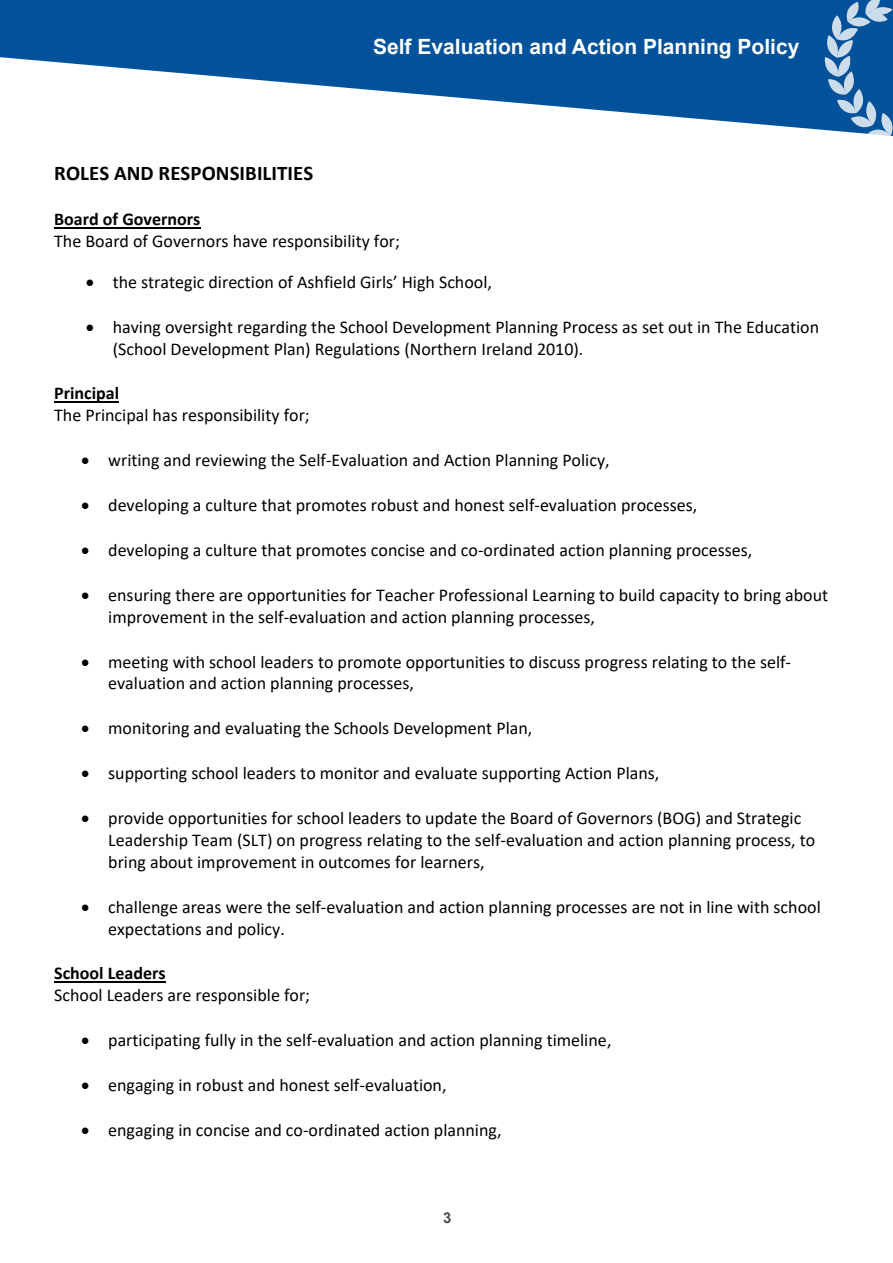
<style>
.page{position:relative;width:893px;height:1263px;background:#fff}
.page>*{position:absolute;margin:0;border:0;box-sizing:border-box;transform-origin:0 0}
.t1{font:700 21px "Arial";color:#fff}
.t2{font:700 20.85px "Calibri";color:#000}
.t3{font:18px/21.9px "Calibri";color:#000}
.t4{font:700 15px "Arial";color:#505052}
.s1{font-weight:700}
</style>
<div class="page">
<svg style="left:0;top:0;width:823px;height:130px;fill:#01529a"></svg>
<svg style="left:823px;top:0;width:70px;height:136px;background:#407db3"></svg>
<hr style="left:54px;top:227px;width:146px;height:1px;background:#000">
<hr style="left:54px;top:401px;width:65px;height:1px;background:#000">
<hr style="left:54px;top:981px;width:111px;height:1px;background:#000">
<p class="t1" style="left:373px;top:33px;width:428px">Self Evaluation and Action Planning Policy</p>
<p class="t2" style="left:54px;top:158px;width:260px">ROLES AND RESPONSIBILITIES</p>
<p class="t3" style="left:54px;top:208px;width:347px"><span class="s1">Board of Governors<br></span>The Board of Governors have responsibility for;</p>
<p class="t3" style="left:86px;top:271px;width:408px">• the strategic direction of Ashfield Girls’ High School,</p>
<p class="t3" style="left:113px;top:316px;width:708px;text-indent:-27px">• having oversight regarding the School Development Planning Process as set out in The Education (School Development Plan) Regulations (Northern Ireland 2010).</p>
<p class="t3" style="left:54px;top:382px;width:257px"><span class="s1">Principal<br></span>The Principal has responsibility for;</p>
<p class="t3" style="left:81px;top:448px;width:530px">• writing and reviewing the Self-Evaluation and Action Planning Policy,</p>
<p class="t3" style="left:81px;top:493px;width:618px">• developing a culture that promotes robust and honest self-evaluation processes,</p>
<p class="t3" style="left:81px;top:538px;width:673px">• developing a culture that promotes concise and co-ordinated action planning processes,</p>
<p class="t3" style="left:108px;top:583px;width:721px;text-indent:-27px">• ensuring there are opportunities for Teacher Professional Learning to build capacity to bring about improvement in the self-evaluation and action planning processes,</p>
<p class="t3" style="left:108px;top:650px;width:684px;text-indent:-27px">• meeting with school leaders to promote opportunities to discuss progress relating to the self&shy;evaluation and action planning processes,</p>
<p class="t3" style="left:81px;top:717px;width:453px">• monitoring and evaluating the Schools Development Plan,</p>
<p class="t3" style="left:81px;top:762px;width:580px">• supporting school leaders to monitor and evaluate supporting Action Plans,</p>
<p class="t3" style="left:108px;top:807px;width:709px;text-indent:-27px">• provide opportunities for school leaders to update the Board of Governors (BOG) and Strategic<br>Leadership Team (SLT) on progress relating to the self-evaluation and action planning process, to bring about improvement in outcomes for learners,</p>
<p class="t3" style="left:108px;top:896px;width:714px;text-indent:-27px">• challenge areas were the self-evaluation and action planning processes are not in line with school expectations and policy.</p>
<p class="t3" style="left:54px;top:962px;width:257px"><span class="s1">School Leaders<br></span>School Leaders are responsible for;</p>
<p class="t3" style="left:81px;top:1028px;width:532px">• participating fully in the self-evaluation and action planning timeline,</p>
<p class="t3" style="left:81px;top:1073px;width:367px">• engaging in robust and honest self-evaluation,</p>
<p class="t3" style="left:81px;top:1118px;width:422px">• engaging in concise and co-ordinated action planning,</p>
<p class="t4" style="left:443px;top:1207px;width:10px">3</p>
</div>
